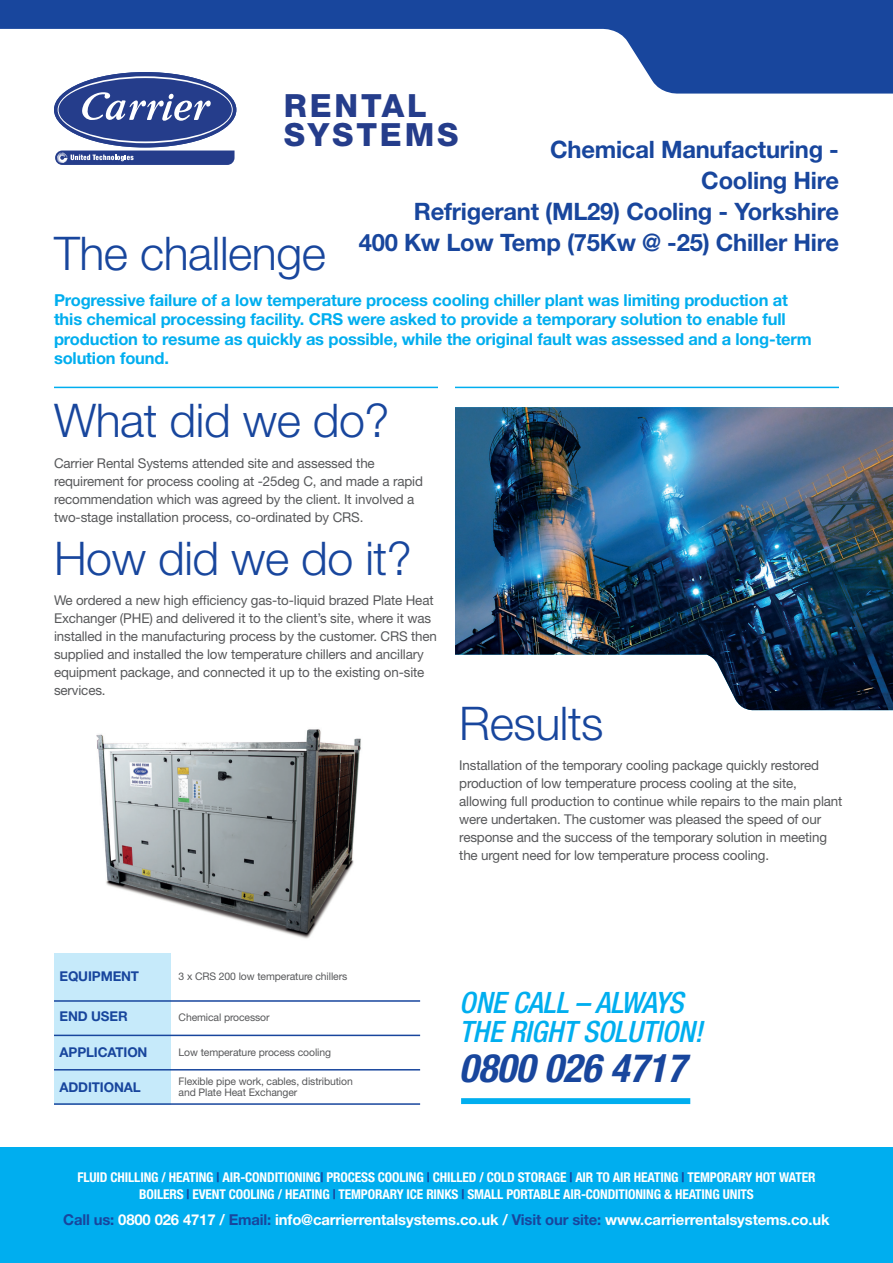
<style>
.page{position:relative;width:893px;height:1263px;background:#fff}
.page>*{position:absolute;margin:0;border:0;box-sizing:border-box;transform-origin:0 0}
.t1{font:300 46.5px "Helvetica Neue LT Std";letter-spacing:-.01em;color:#18469d}
.t2{font:italic 700 condensed 39.3px "Helvetica Neue LT Std";color:#18469d}
.t3{font:800 31.95px/28.5px "Helvetica Neue LT Std";letter-spacing:.09em;color:#253d8b}
.t4{font:italic 500 condensed 29.4px/29.4px "Helvetica Neue LT Std";letter-spacing:-.01em;color:#00aeef}
.t5{font:700 24px/31px "Helvetica Neue LT Std";letter-spacing:-.01em;color:#18469d;text-align:right}
.t6{font:700 16.5px/19.5px "Helvetica Neue LT Std";letter-spacing:-.01em;color:#00aeef}
.t7{font:700 15px "Helvetica Neue LT Std";letter-spacing:-.01em;color:#fff}
.t8{font:13.5px/18px "Helvetica Neue LT Std";letter-spacing:-.01em;color:#57585a}
.t9{font:700 condensed 13.5px/17.5px "Helvetica Neue LT Std";letter-spacing:-.01em;color:#fff;text-align:center}
.t10{font:700 13.5px "Helvetica Neue LT Std";letter-spacing:-.01em;color:#18469d}
.t11{font:10.5px/10.5px "Helvetica Neue LT Std";letter-spacing:-.01em;color:#57585a}
.s1{color:#18469d}
</style>
<div class="page">
<div style="left:54px;top:953px;width:116px;height:151px;background:#c6eafa"></div>
<svg style="left:0;top:0;width:893px;height:94px;fill:#18469d"></svg>
<div style="left:0;top:1147px;width:893px;height:116px;background:#00aeef"></div>
<img style="left:455px;top:407px;width:438px;height:304px">
<div style="left:461px;top:1098px;width:229px;height:6px;background:#00aeef"></div>
<hr style="left:54px;top:387px;width:384px;height:1px;background:#00aeef">
<hr style="left:455px;top:387px;width:384px;height:1px;background:#00aeef">
<hr style="left:54px;top:1000px;width:366px;height:2px;background:#18469d">
<hr style="left:54px;top:1035px;width:366px;height:1px;background:#18469d">
<hr style="left:54px;top:1069px;width:366px;height:1px;background:#18469d">
<hr style="left:54px;top:1103px;width:366px;height:2px;background:#18469d">
<svg style="left:55px;top:151px;width:180px;height:14px;background:#3e5398"></svg>
<div style="left:54px;top:72px;width:182px;height:75px;background:#253d8b;border-radius:50%"></div>
<svg style="left:58px;top:76px;width:175px;height:67px"></svg>
<div style="left:59px;top:78px;width:173px;height:63px;background:#253d8b;border-radius:50%"></div>
<svg style="left:82px;top:92px;width:129px;height:29px"></svg>
<img style="left:96px;top:729px;width:265px;height:210px">
<h3 class="t3" style="left:284px;top:92px;width:176px">RENTAL<br>SYSTEMS</h3>
<h3 class="t5" style="left:359px;top:133px;width:482px">Chemical Manufacturing -<br>Cooling Hire<br>Refrigerant (ML29) Cooling - Yorkshire<br>400 Kw Low Temp (75Kw @ -25) Chiller Hire</h3>
<p class="t6" style="left:54px;top:290px;width:759px">Progressive failure of a low temperature process cooling chiller plant was limiting production at this chemical processing facility. CRS were asked to provide a temporary solution to enable full production to resume as quickly as possible, while the original fault was assessed and a long-term solution found.</p>
<h1 class="t1" style="left:54px;top:392px;width:337px">What did we do?</h1>
<p class="t8" style="left:54px;top:454px;width:371px">Carrier Rental Systems attended site and assessed the requirement for process cooling at -25deg C, and made a rapid recommendation which was agreed by the client. It involved a two-stage installation process, co-ordinated by CRS.</p>
<h1 class="t1" style="left:54px;top:530px;width:359px">How did we do it?</h1>
<p class="t8" style="left:54px;top:591px;width:385px">We ordered a new high efficiency gas-to-liquid brazed Plate Heat Exchanger (PHE) and delivered it to the client’s site, where it was installed in the manufacturing process by the customer. CRS then supplied and installed the low temperature chillers and ancillary equipment package, and connected it up to the existing on-site services.</p>
<h1 class="t1" style="left:54px;top:225px;width:273px">The challenge</h1>
<p class="t10" style="left:60px;top:968px;width:81px">EQUIPMENT</p>
<p class="t10" style="left:60px;top:1008px;width:70px">END USER</p>
<p class="t10" style="left:60px;top:1044px;width:89px">APPLICATION</p>
<p class="t10" style="left:60px;top:1079px;width:83px">ADDITIONAL</p>
<p class="t11" style="left:179px;top:971px;width:170px">3 x CRS 200 low temperature chillers</p>
<p class="t11" style="left:179px;top:1012px;width:93px">Chemical processor</p>
<p class="t11" style="left:179px;top:1046px;width:154px">Low temperature process cooling</p>
<p class="t11" style="left:179px;top:1076px;width:176px">Flexible pipe work, cables, distribution and Plate Heat Exchanger</p>
<h1 class="t1" style="left:459px;top:695px;width:146px">Results</h1>
<p class="t8" style="left:459px;top:756px;width:385px">Installation of the temporary cooling package quickly restored production of low temperature process cooling at the site, allowing full production to continue while repairs to the main plant were undertaken. The customer was pleased the speed of our response and the success of the temporary solution in meeting the urgent need for low temperature process cooling.</p>
<h3 class="t4" style="left:459px;top:988px;width:245px">ONE CALL – ALWAYS<br>THE RIGHT SOLUTION!</h3>
<h2 class="t2" style="left:459px;top:1044px;width:228px">0800 026 4717</h2>
<p class="t9" style="left:77px;top:1168px;width:739px">FLUID CHILLING / HEATING <span class="s1">|</span> AIR-CONDITIONING<span class="s1">|</span> PROCESS COOLING <span class="s1">|</span> CHILLED / COLD STORAGE <span class="s1">|</span> AIR TO AIR HEATING <span class="s1">|</span> TEMPORARY HOT WATER<br>BOILERS <span class="s1">|</span> EVENT COOLING / HEATING <span class="s1">|</span> TEMPORARY ICE RINKS <span class="s1">|</span> SMALL PORTABLE AIR-CONDITIONING &amp; HEATING UNITS</p>
<p class="t7" style="left:63px;top:1210px;width:768px"><span class="s1">Call us:</span> 0800 026 4717 / <span class="s1">Email:</span> info@carrierrentalsystems.co.uk / <span class="s1">Visit our site:</span> www.carrierrentalsystems.co.uk</p>
</div>
